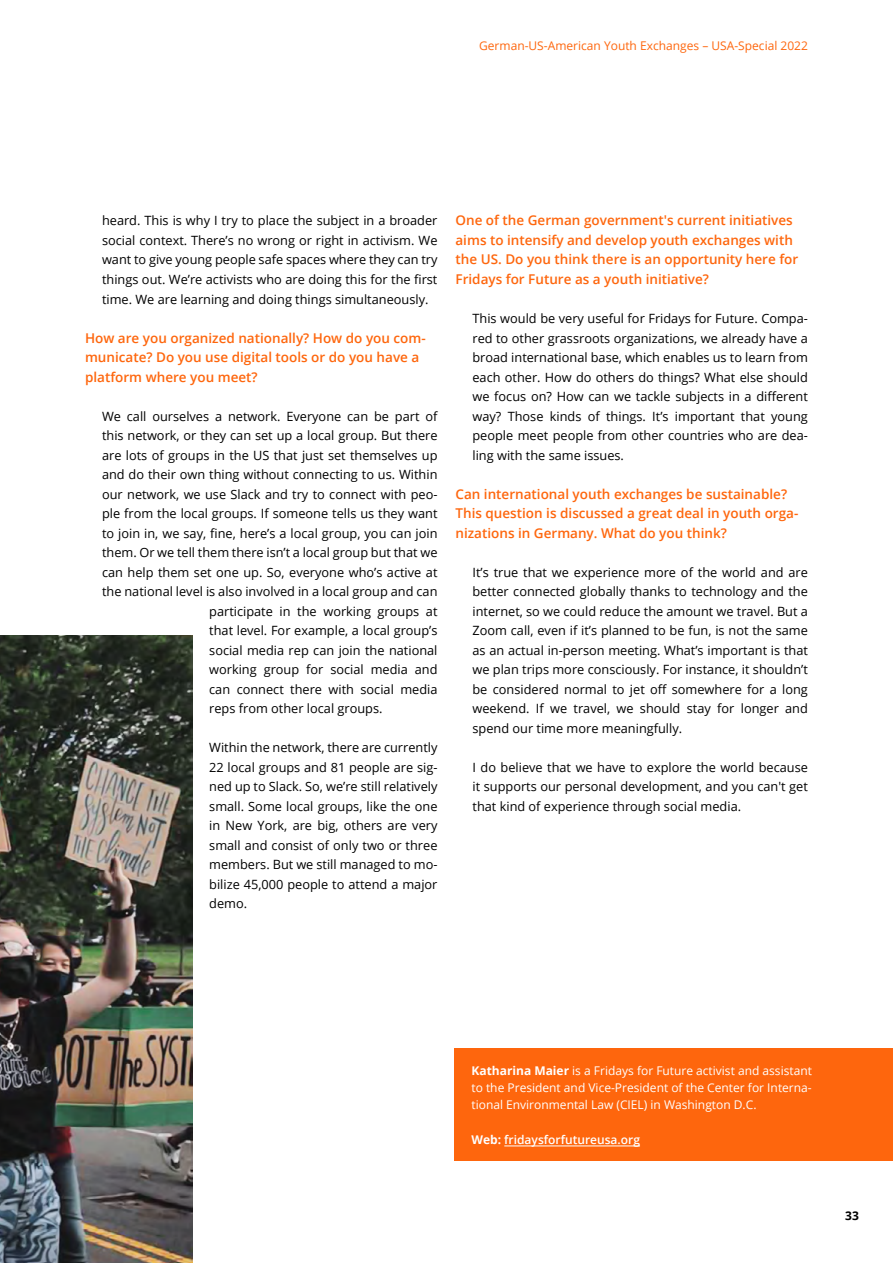
<style>
.page{position:relative;width:893px;height:1263px;background:#fff}
.page>*{position:absolute;margin:0;border:0;box-sizing:border-box;transform-origin:0 0}
.Interview_Frage{font:600 13.5px/19.5px "Open Sans";color:#fe660d}
.Interview_Antwort{font:12.75px/19.5px "Open Sans";color:#000;text-align:justify}
.Kontakt{font:12px/17.2px "Open Sans";color:#fff;text-align:justify}
.t1{font:12px "Open Sans";color:#fe660d}
.Kontakt-2{font:600 12px "Open Sans";color:#fff}
.t2{font:700 12px "Open Sans";color:#000}
.s1{font-weight:700}
</style>
<div class="page">
<img style="left:0;top:635px;width:192px;height:628px">
<div style="left:454px;top:1048px;width:439px;height:113px;background:#fe660d"></div>
<hr style="left:504px;top:1145px;width:136px;height:1px;background:#fff">
<p class="t1" style="left:479px;top:37px;width:330px">German-US-American Youth Exchanges – USA-Special 2022</p>
<p class="Interview_Antwort" style="left:102px;top:211px;width:337px">heard. This is why I try to place the subject in a broader social context. There’s no wrong or right in activism. We want to give young people safe spaces where they can try things out. We’re activists who are doing this for the first time. We are learning and doing things simultaneously.</p>
<p class="Interview_Frage" style="left:85px;top:328px;width:342px">How are you organized nationally? How do you com&shy;municate? Do you use digital tools or do you have a platform where you meet?</p>
<p class="Interview_Antwort" style="left:102px;top:406px;width:337px">We call ourselves a network. Everyone can be part of</p>
<p class="Interview_Antwort" style="left:102px;top:425px;width:337px">this network, or they can set up a local group. But there</p>
<p class="Interview_Antwort" style="left:102px;top:445px;width:337px">are lots of groups in the US that just set themselves up</p>
<p class="Interview_Antwort" style="left:102px;top:464px;width:337px">and do their own thing without connecting to us. Within</p>
<p class="Interview_Antwort" style="left:102px;top:484px;width:337px">our network, we use Slack and try to connect with peo-</p>
<p class="Interview_Antwort" style="left:102px;top:503px;width:337px">ple from the local groups. If someone tells us they want</p>
<p class="Interview_Antwort" style="left:102px;top:523px;width:337px">to join in, we say, fine, here’s a local group, you can join</p>
<p class="Interview_Antwort" style="left:102px;top:542px;width:337px">them. Or we tell them there isn’t a local group but that we</p>
<p class="Interview_Antwort" style="left:102px;top:562px;width:337px">can help them set one up. So, everyone who’s active at</p>
<p class="Interview_Antwort" style="left:102px;top:581px;width:337px">the national level is also involved in a local group and can</p>
<p class="Interview_Antwort" style="left:209px;top:601px;width:230px">participate in the working groups at</p>
<p class="Interview_Antwort" style="left:209px;top:620px;width:230px">that level. For example, a local group’s</p>
<p class="Interview_Antwort" style="left:209px;top:640px;width:230px">social media rep can join the national</p>
<p class="Interview_Antwort" style="left:209px;top:659px;width:230px">working group for social media and</p>
<p class="Interview_Antwort" style="left:209px;top:679px;width:230px">can connect there with social media</p>
<p class="Interview_Antwort" style="left:209px;top:698px;width:175px">reps from other local groups.</p>
<p class="Interview_Antwort" style="left:209px;top:737px;width:230px">Within the network, there are currently 22 local groups and 81 people are sig&shy;ned up to Slack. So, we’re still relatively small. Some local groups, like the one in New York, are big, others are very small and consist of only two or three members. But we still managed to mo&shy;bilize 45,000 people to attend a major demo.</p>
<p class="Interview_Frage" style="left:455px;top:211px;width:344px">One of the German government's current initiatives aims to intensify and develop youth exchanges with the US. Do you think there is an opportunity here for Fridays for Future as a youth initiative?</p>
<p class="Interview_Antwort" style="left:472px;top:308px;width:337px">This would be very useful for Fridays for Future. Compa&shy;red to other grassroots organizations, we already have a broad international base, which enables us to learn from each other. How do others do things? What else should we focus on? How can we tackle subjects in a different way? Those kinds of things. It’s important that young people meet people from other countries who are dea&shy;ling with the same issues.</p>
<p class="Interview_Frage" style="left:455px;top:484px;width:344px">Can international youth exchanges be sustainable?<br>This question is discussed a great deal in youth orga&shy;nizations in Germany. What do you think?</p>
<p class="Interview_Antwort" style="left:472px;top:562px;width:337px">It’s true that we experience more of the world and are better connected globally thanks to technology and the internet, so we could reduce the amount we travel. But a Zoom call, even if it’s planned to be fun, is not the same as an actual in-person meeting. What’s important is that we plan trips more consciously. For instance, it shouldn’t be considered normal to jet off somewhere for a long weekend. If we travel, we should stay for longer and spend our time more meaningfully.</p>
<p class="Interview_Antwort" style="left:472px;top:757px;width:337px">I do believe that we have to explore the world because it supports our personal development, and you can't get that kind of experience through social media.</p>
<p class="Kontakt" style="left:471px;top:1061px;width:342px"><span class="s1">Katharina Maier</span> is a Fridays for Future activist and assistant to the President and Vice-President of the Center for Interna&shy;tional Environmental Law (CIEL) in Washington D.C.</p>
<p class="Kontakt-2" style="left:471px;top:1131px;width:170px"><span class="s1">Web:</span> fridaysforfutureusa.org</p>
<p class="t2" style="left:845px;top:1207px;width:15px">33</p>
</div>
